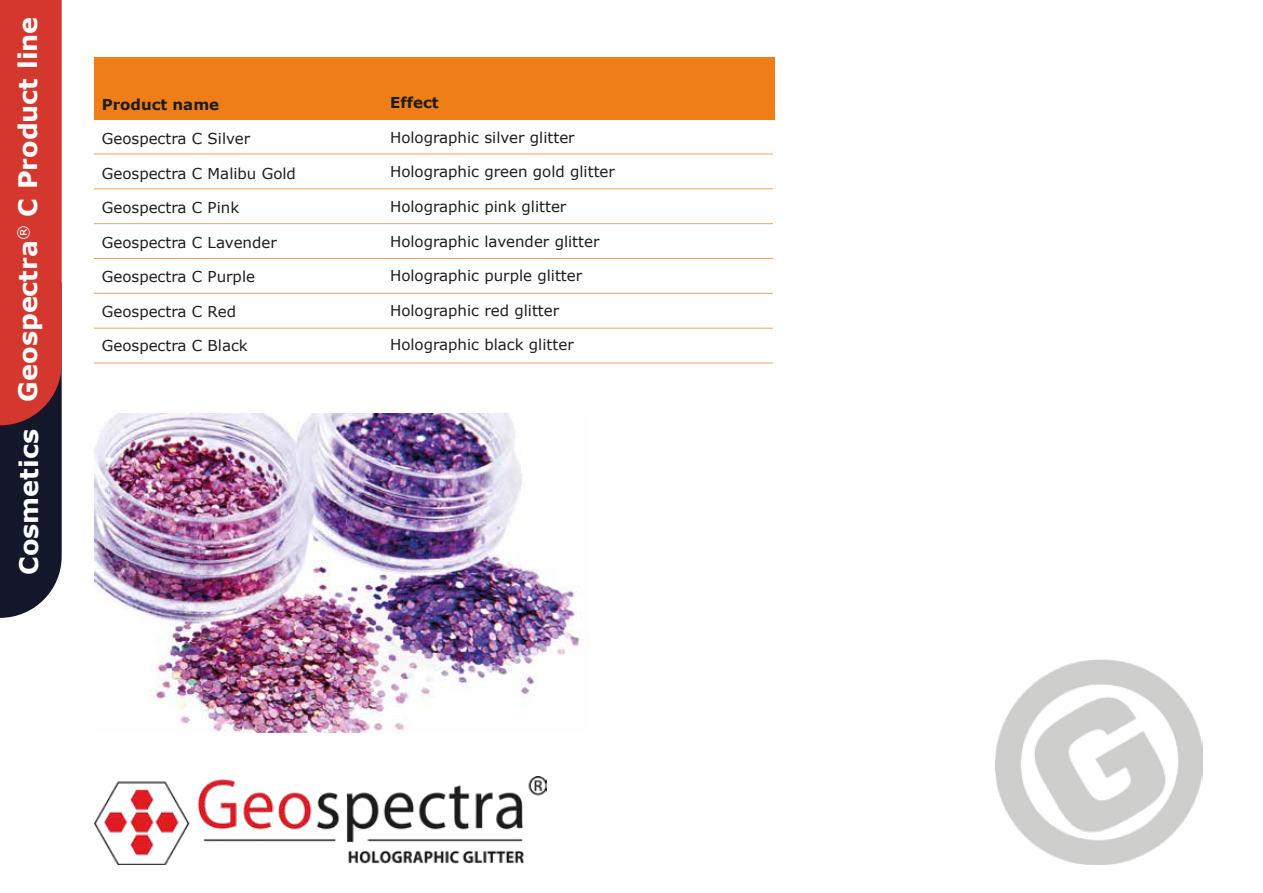
<style>
.page{position:relative;width:1263px;height:893px;background:#fff}
.page>*{position:absolute;margin:0;border:0;box-sizing:border-box;transform-origin:0 0}
.t1{font:700 25.5px "Verdana";color:#fff}
.t2{font:15px "Verdana";color:#1d1d1b}
.t3{font:700 15px "Verdana";color:#1d1d1b}
</style>
<div class="page">
<div style="left:94px;top:57px;width:681px;height:62px;background:#ef7d18"></div>
<svg style="left:0;top:0;width:62px;height:618px;background:#983131"></svg>
<img style="left:995px;top:659px;width:208px;height:206px">
<hr style="left:94px;top:188px;width:679px;height:1px;background:#ef7d18">
<hr style="left:94px;top:154px;width:679px;height:1px;background:#ef7d18">
<hr style="left:94px;top:258px;width:679px;height:1px;background:#ef7d18">
<hr style="left:94px;top:223px;width:679px;height:1px;background:#ef7d18">
<hr style="left:94px;top:328px;width:679px;height:1px;background:#ef7d18">
<hr style="left:94px;top:293px;width:679px;height:1px;background:#ef7d18">
<hr style="left:94px;top:363px;width:679px;height:1px;background:#ef7d18">
<img style="left:94px;top:777px;width:452px;height:88px">
<img style="left:94px;top:413px;width:486px;height:319px">
<h1 class="t1" style="left:10px;top:401px;width:386px;rotate:-90deg">Geospectra<sup>®</sup> C Product line</h1>
<h1 class="t1" style="left:11px;top:575px;width:147px;rotate:-90deg">Cosmetics</h1>
<p class="t3" style="left:102px;top:94px;width:119px">Product name</p>
<p class="t2" style="left:102px;top:129px;width:150px">Geospectra C Silver</p>
<p class="t2" style="left:102px;top:163px;width:196px">Geospectra C Malibu Gold</p>
<p class="t2" style="left:102px;top:198px;width:139px">Geospectra C Pink</p>
<p class="t2" style="left:102px;top:232px;width:177px">Geospectra C Lavender</p>
<p class="t2" style="left:102px;top:267px;width:155px">Geospectra C Purple</p>
<p class="t2" style="left:102px;top:301px;width:136px">Geospectra C Red</p>
<p class="t2" style="left:102px;top:336px;width:148px">Geospectra C Black</p>
<p class="t3" style="left:390px;top:92px;width:50px">Effect</p>
<p class="t2" style="left:390px;top:127px;width:186px">Holographic silver glitter</p>
<p class="t2" style="left:390px;top:162px;width:226px">Holographic green gold glitter</p>
<p class="t2" style="left:390px;top:196px;width:178px">Holographic pink glitter</p>
<p class="t2" style="left:390px;top:231px;width:211px">Holographic lavender glitter</p>
<p class="t2" style="left:390px;top:265px;width:194px">Holographic purple glitter</p>
<p class="t2" style="left:390px;top:300px;width:171px">Holographic red glitter</p>
<p class="t2" style="left:390px;top:334px;width:185px">Holographic black glitter</p>
</div>
